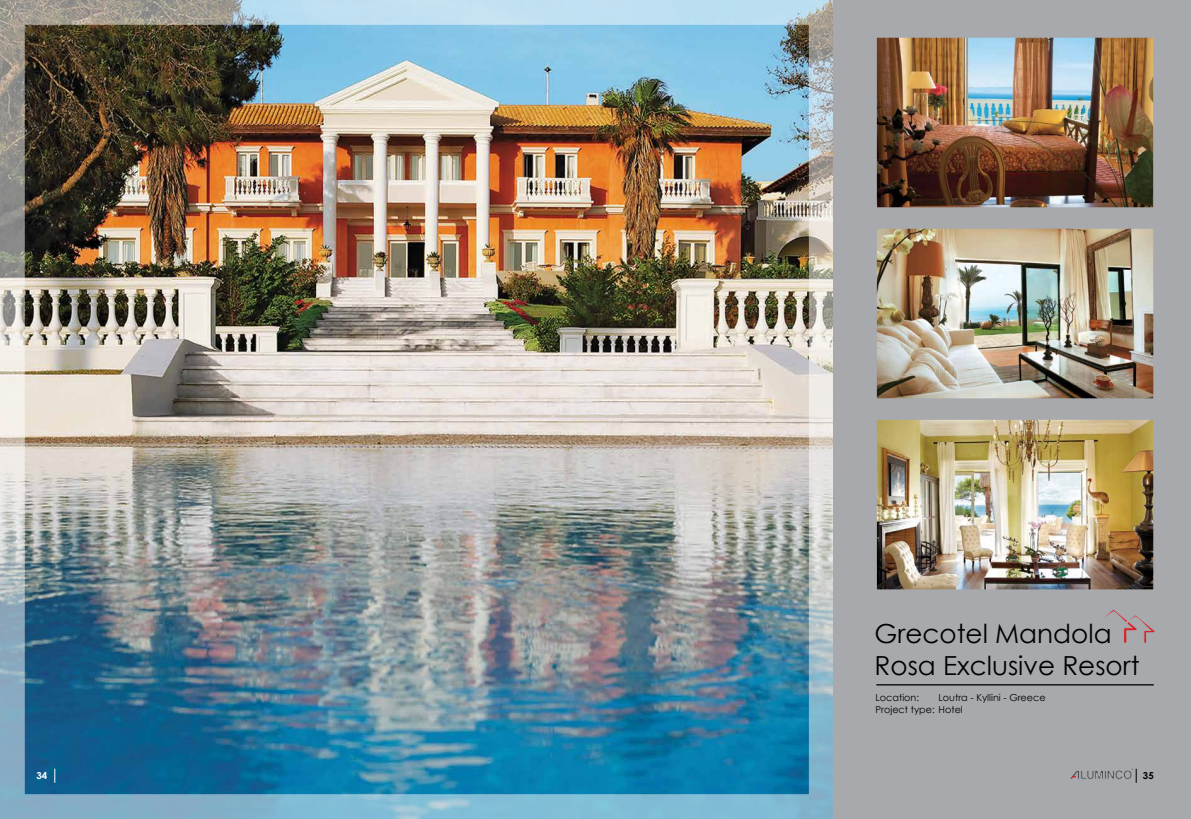
<style>
.page{position:relative;width:1191px;height:819px;background:#fff}
.page>*{position:absolute;margin:0;border:0;box-sizing:border-box;transform-origin:0 0}
.t1{font:26.25px/31.5px "Century Gothic";color:#000}
.t2{font:9.62px/11.5px "Century Gothic";color:#000}
.t3{font:700 9.62px "Century Gothic";color:#fff}
.t4{font:700 9.62px "Century Gothic";color:#000}
</style>
<div class="page">
<img style="left:0;top:0;width:833px;height:819px">
<div style="left:833px;top:0;width:358px;height:819px;background:#a7a9ac"></div>
<hr style="left:876px;top:684px;width:277px;height:1px;background:#000">
<img style="left:878px;top:230px;width:273px;height:167px">
<div style="left:876px;top:228px;width:277px;height:171px;border:1px solid #a7a9ac"></div>
<img style="left:878px;top:421px;width:273px;height:167px">
<div style="left:876px;top:419px;width:277px;height:171px;border:1px solid #a7a9ac"></div>
<img style="left:878px;top:39px;width:273px;height:167px">
<div style="left:876px;top:37px;width:277px;height:171px;border:1px solid #a7a9ac"></div>
<svg style="left:1105px;top:610px;width:50px;height:33px"></svg>
<svg style="left:1070px;top:768px;width:67px;height:14px"></svg>
<p class="t3" style="left:36px;top:768px;width:12px">34</p>
<h1 class="t1" style="left:874px;top:617px;width:266px">Grecotel Mandola<br>Rosa Exclusive Resort</h1>
<p class="t2" style="left:875px;top:691px;width:45px">Location:</p>
<p class="t2" style="left:875px;top:691px;width:172px;text-indent:63px">Loutra - Kyllini - Greece<br>Project type: Hotel</p>
<p class="t4" style="left:1143px;top:768px;width:12px">35</p>
</div>
